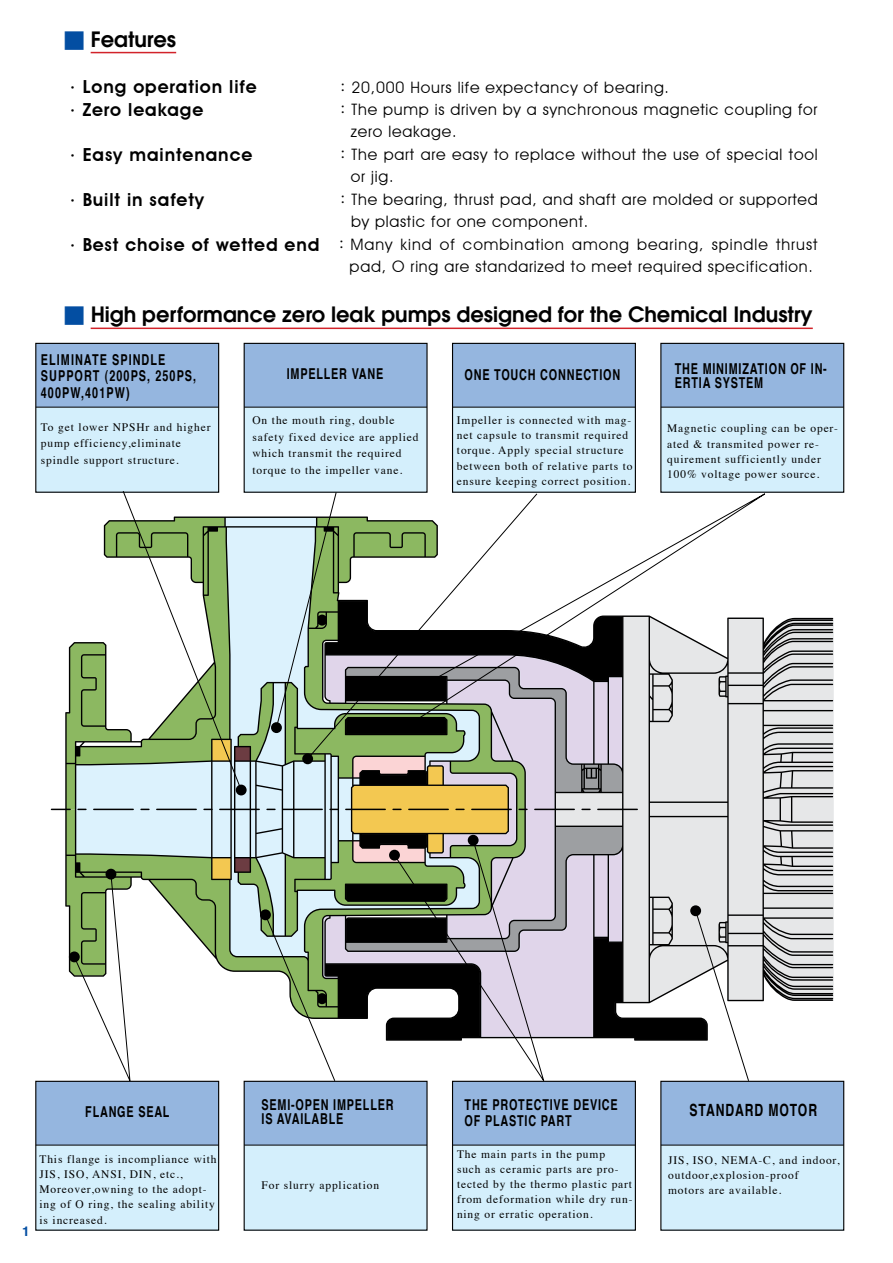
<style>
.page{position:relative;width:893px;height:1263px;background:#fff}
.page>*{position:absolute;margin:0;border:0;box-sizing:border-box;transform-origin:0 0}
.t1{font:600 21px "Avant Garde";color:#000}
.t2{font:600 18px "Avant Garde IT Cby BT";letter-spacing:.05em;color:#000}
.t3{font:700 16.8px "Helvetica";letter-spacing:.075em;color:#000;scale:.72 1}
.t4{font:15.75px/21.3px "Avant Garde IT Cby BT";letter-spacing:.05em;color:#000}
.t5{font:700 15px/14.4px "Helvetica";letter-spacing:.075em;color:#000;scale:.72 1}
.t6{font:700 15px/16.5px "Helvetica";letter-spacing:.1em;color:#000;scale:.72 1}
.t7{font:700 13.5px "Helvetica";color:#034ea2}
.t8{font:11.55px/15.3px "Times";letter-spacing:.075em;color:#000}
.s1{font-family:"P Ming Li U";font-weight:400;color:#034ea2}
.s2{font-family:"P Ming Li U";font-weight:400}
.s3{font-family:"P Ming Li U"}
.s4{font-family:"P Ming Li U";font-size:18px}
.s5{font-weight:600;font-size:18px}
</style>
<div class="page">
<svg style="left:749px;top:617px;width:84px;height:385px;background:#b9baba"></svg>
<div style="left:36px;top:343px;width:183px;height:64px;background:#95b6df"></div>
<div style="left:36px;top:407px;width:183px;height:85px;background:#d4effc"></div>
<div style="left:244px;top:343px;width:183px;height:64px;background:#95b6df"></div>
<div style="left:244px;top:407px;width:183px;height:85px;background:#d4effc"></div>
<div style="left:452px;top:343px;width:183px;height:64px;background:#95b6df"></div>
<div style="left:452px;top:407px;width:183px;height:85px;background:#d4effc"></div>
<div style="left:661px;top:343px;width:183px;height:64px;background:#95b6df"></div>
<div style="left:661px;top:407px;width:183px;height:85px;background:#d4effc"></div>
<div style="left:36px;top:1081px;width:183px;height:64px;background:#95b6df"></div>
<div style="left:36px;top:1145px;width:183px;height:85px;background:#d4effc"></div>
<div style="left:244px;top:1081px;width:183px;height:64px;background:#95b6df"></div>
<div style="left:244px;top:1145px;width:183px;height:85px;background:#d4effc"></div>
<div style="left:452px;top:1081px;width:183px;height:64px;background:#95b6df"></div>
<div style="left:452px;top:1145px;width:183px;height:85px;background:#d4effc"></div>
<div style="left:661px;top:1081px;width:183px;height:64px;background:#95b6df"></div>
<div style="left:661px;top:1145px;width:183px;height:85px;background:#d4effc"></div>
<div style="left:35px;top:343px;width:184px;height:150px;border:1px solid #000"></div>
<hr style="left:36px;top:407px;width:183px;height:1px;background:#000">
<div style="left:244px;top:343px;width:184px;height:150px;border:1px solid #000"></div>
<hr style="left:244px;top:407px;width:183px;height:1px;background:#000">
<div style="left:452px;top:343px;width:184px;height:150px;border:1px solid #000"></div>
<hr style="left:452px;top:407px;width:183px;height:1px;background:#000">
<div style="left:660px;top:343px;width:184px;height:150px;border:1px solid #000"></div>
<hr style="left:661px;top:407px;width:183px;height:1px;background:#000">
<div style="left:35px;top:1081px;width:184px;height:150px;border:1px solid #000"></div>
<hr style="left:36px;top:1145px;width:183px;height:1px;background:#000">
<hr style="left:244px;top:1145px;width:183px;height:1px;background:#000">
<div style="left:452px;top:1081px;width:184px;height:150px;border:1px solid #000"></div>
<hr style="left:452px;top:1145px;width:183px;height:1px;background:#000">
<div style="left:660px;top:1081px;width:184px;height:150px;border:1px solid #000"></div>
<hr style="left:661px;top:1145px;width:183px;height:1px;background:#000">
<svg style="left:426px;top:484px;width:355px;height:240px"></svg>
<svg style="left:52px;top:490px;width:697px;height:594px"></svg>
<hr style="left:91px;top:52px;width:85px;height:1px;background:#d2232a">
<hr style="left:91px;top:328px;width:722px;height:1px;background:#d2232a">
<h1 class="t1" style="left:64px;top:25px;width:114px"><span class="s1">■</span> Features</h1>
<h2 class="t2" style="left:64px;top:76px;width:194px"><span class="s2">．</span>Long operation life</h2>
<h3 class="t4" style="left:335px;top:76px;width:336px"><span class="s3">：</span>20,000 Hours life expectancy of bearing.</h3>
<h2 class="t2" style="left:64px;top:99px;width:141px"><span class="s2">．</span>Zero leakage</h2>
<h3 class="t4" style="left:351px;top:99px;width:468px;text-indent:-16px"><span class="s3">：</span>The pump is driven by a synchronous magnetic coupling for zero leakage.</h3>
<h2 class="t2" style="left:64px;top:144px;width:190px"><span class="s2">．</span>Easy maintenance</h2>
<h3 class="t4" style="left:351px;top:144px;width:468px;text-indent:-16px"><span class="s3">：</span>The part are easy to replace without the use of special tool or jig.</h3>
<h2 class="t2" style="left:64px;top:189px;width:142px"><span class="s2">．</span>Built in safety</h2>
<h3 class="t4" style="left:351px;top:189px;width:468px;text-indent:-16px"><span class="s3">：</span>The bearing, thrust pad, and shaft are molded or supported by plastic for one component.</h3>
<h3 class="t4" style="left:350px;top:234px;width:469px;text-indent:-286px"><span class="s4">．</span><span class="s5">Best choise of wetted end</span> <span class="s3">：</span>Many kind of combination among bearing, spindle thrust pad, O ring are standarized to meet required specification.</h3>
<h1 class="t1" style="left:64px;top:301px;width:750px"><span class="s1">■</span> High performance zero leak pumps designed for the Chemical Industry</h1>
<p class="t6" style="left:41px;top:351px;width:217px">ELIMINATE SPINDLE<br>SUPPORT (200PS, 250PS,<br>400PW,401PW)</p>
<p class="t8" style="left:41px;top:418px;width:171px;line-height:16.5px">To get lower NPSHr and higher pump efficiency,eliminate spindle support structure.</p>
<p class="t5" style="left:287px;top:367px;width:136px">IMPELLER VANE</p>
<p class="t8" style="left:252px;top:411px;width:168px;line-height:16.5px">On the mouth ring, double safety fixed device are applied which transmit the required torque to the impeller vane.</p>
<p class="t5" style="left:465px;top:367px;width:218px">ONE TOUCH CONNECTION</p>
<p class="t8" style="left:457px;top:411px;width:177px">Impeller is connected with mag&shy;net capsule to transmit required torque. Apply special structure between both of relative parts to ensure keeping correct position.</p>
<p class="t5" style="left:675px;top:361px;width:213px">THE MINIMIZATION OF IN-<br>ERTIA SYSTEM</p>
<p class="t8" style="left:667px;top:420px;width:172px">Magnetic coupling can be oper&shy;ated &amp; transmited power re&shy;quirement sufficiently under<br>100% voltage power source.</p>
<p class="t7" style="left:22px;top:1222px;width:9px">1</p>
<p class="t5" style="left:85px;top:1104px;width:119px">FLANGE SEAL</p>
<p class="t8" style="left:40px;top:1150px;width:179px">This flange is incompliance with<br>JIS, ISO, ANSI, DIN, etc.,<br>Moreover,owning to the adopt&shy;ing of O ring, the sealing ability is increased.</p>
<p class="t5" style="left:262px;top:1097px;width:185px">SEMI-OPEN IMPELLER<br>IS AVAILABLE</p>
<p class="t8" style="left:262px;top:1176px;width:119px">For slurry application</p>
<p class="t5" style="left:465px;top:1096px;width:214px;line-height:16.5px">THE PROTECTIVE DEVICE<br>OF PLASTIC PART</p>
<p class="t8" style="left:457px;top:1145px;width:177px">The main parts in the pump<br>such as ceramic parts are pro&shy;tected by the thermo plastic part from deformation while dry run&shy;ning or erratic operation.</p>
<h3 class="t3" style="left:690px;top:1097px;width:179px">STANDARD MOTOR</h3>
<p class="t8" style="left:668px;top:1151px;width:173px">JIS, ISO, NEMA-C, and indoor, outdoor,explosion-proof<br>motors are available.</p>
</div>
